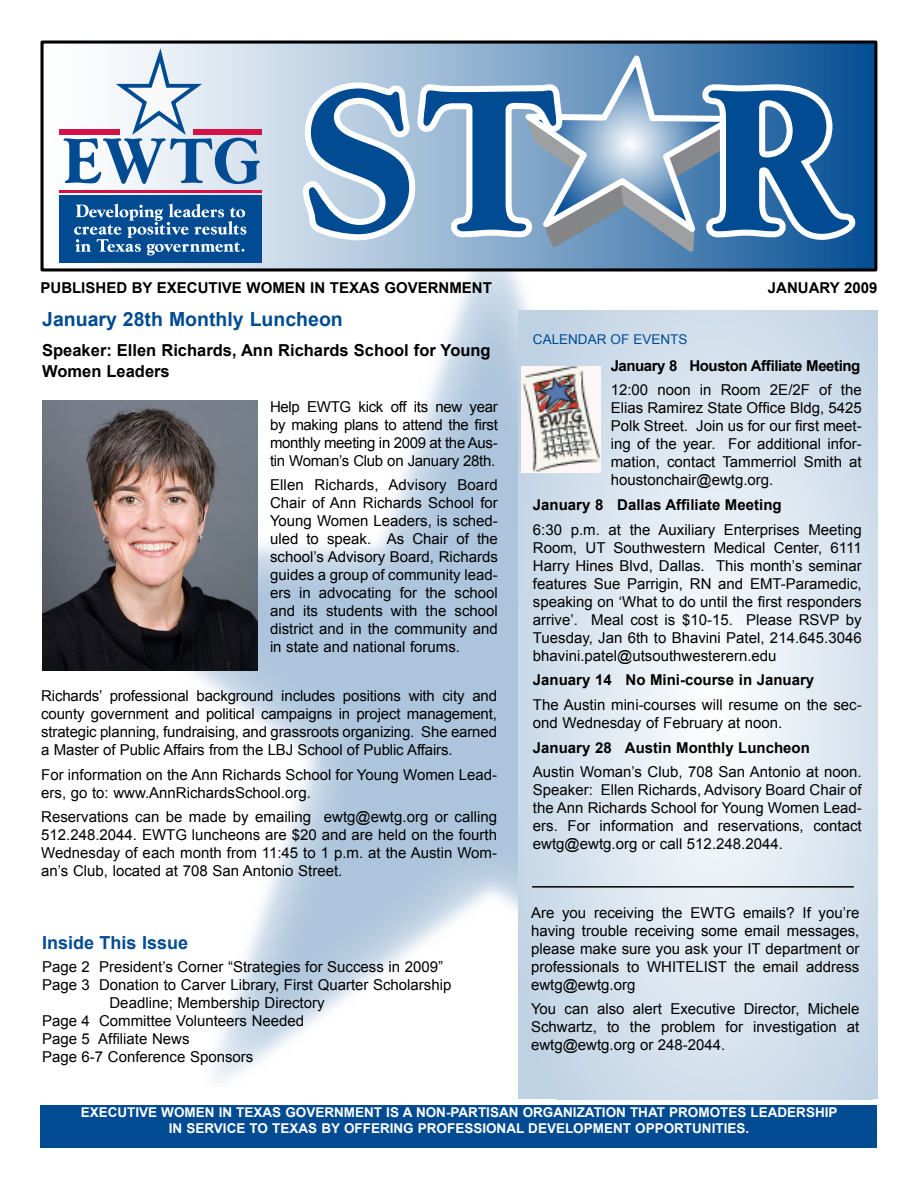
<style>
.page{position:relative;width:918px;height:1188px;background:#fff}
.page>*{position:absolute;margin:0;border:0;box-sizing:border-box;transform-origin:0 0}
.t1{font:700 19.5px "Arial";color:#004b92}
.t2{font:700 18px "Arial";color:#004b92}
.t3{font:700 16.5px/21px "Arial";color:#000}
.t4{font:15px/18px "Arial";color:#000;text-align:justify}
.t5{font:700 15px "Arial";color:#000}
.t6{font:700 15px "Arial";letter-spacing:-.03em;color:#000}
.t7{font:700 13.5px "Arial";color:#fff}
.t8{font:13.5px "Arial";color:#004b92}
</style>
<div class="page">
<img style="left:40px;top:190px;width:833px;height:894px">
<div style="left:40px;top:1105px;width:837px;height:43px;background:#004b92"></div>
<div style="left:42px;top:42px;width:834px;height:228px;background:linear-gradient(to right,#fff,#105699)"></div>
<div style="left:41px;top:41px;width:836px;height:230px;border:3px solid #000"></div>
<svg style="left:509px;top:42px;width:231px;height:16px;background:#5781a9"></svg>
<svg style="left:297px;top:76px;width:564px;height:170px;background:#9ab8d4"></svg>
<svg style="left:309px;top:88px;width:100px;height:146px"></svg>
<svg style="left:424px;top:58px;width:425px;height:200px;background:#6c95bc"></svg>
<div style="left:60px;top:195px;width:202px;height:68px;background:#004b92"></div>
<div style="left:60px;top:130px;width:60px;height:5px;background:#d51246"></div>
<div style="left:193px;top:130px;width:69px;height:5px;background:#d51246"></div>
<svg style="left:64px;top:41px;width:196px;height:143px"></svg>
<hr style="left:59px;top:190px;width:203px;height:3px;background:#d51246">
<svg style="left:74px;top:204px;width:172px;height:51px"></svg>
<svg style="left:518px;top:311px;width:360px;height:788px;background:#dae5ef"></svg>
<img style="left:521px;top:366px;width:80px;height:106px">
<hr style="left:532px;top:886px;width:322px;height:2px;background:#000">
<img style="left:42px;top:400px;width:216px;height:270px">
<p class="t5" style="left:40px;top:279px;width:453px">PUBLISHED BY EXECUTIVE WOMEN IN TEXAS GOVERNMENT</p>
<p class="t5" style="left:768px;top:279px;width:111px">JANUARY 2009</p>
<h1 class="t1" style="left:42px;top:308px;width:302px">January 28th Monthly Luncheon</h1>
<p class="t3" style="left:42px;top:339px;width:450px">Speaker: Ellen Richards, Ann Richards School for Young<br>Women Leaders</p>
<p class="t4" style="left:270px;top:398px;width:229px">Help EWTG kick off its new year by making plans to attend the first monthly meeting in 2009 at the Aus&shy;tin Woman’s Club on January 28th.</p>
<p class="t4" style="left:270px;top:476px;width:229px">Ellen Richards, Advisory Board Chair of Ann Richards School for Young Women Leaders, is sched&shy;uled to speak. As Chair of the school’s Advisory Board, Richards guides a group of community lead&shy;ers in advocating for the school and its students with the school district and in the community and in state and national forums.</p>
<p class="t4" style="left:41px;top:687px;width:457px">Richards’ professional background includes positions with city and county government and political campaigns in project management, strategic planning, fundraising, and grassroots organizing. She earned a Master of Public Affairs from the LBJ School of Public Affairs.</p>
<p class="t4" style="left:41px;top:765px;width:457px">For information on the Ann Richards School for Young Women Lead&shy;ers, go to: www.AnnRichardsSchool.org.</p>
<p class="t4" style="left:41px;top:808px;width:457px">Reservations can be made by emailing ewtg@ewtg.org or calling 512.248.2044. EWTG luncheons are $20 and are held on the fourth Wednesday of each month from 11:45 to 1 p.m. at the Austin Wom&shy;an’s Club, located at 708 San Antonio Street.</p>
<p class="t2" style="left:42px;top:933px;width:148px">Inside This Issue</p>
<p class="t4" style="left:42px;top:957px;width:403px">Page 2 President’s Corner “Strategies for Success in 2009”</p>
<p class="t4" style="left:42px;top:975px;width:411px">Page 3 Donation to Carver Library, First Quarter Scholarship</p>
<p class="t4" style="left:110px;top:993px;width:217px">Deadline; Membership Directory</p>
<p class="t4" style="left:42px;top:1011px;width:264px">Page 4 Committee Volunteers Needed</p>
<p class="t4" style="left:42px;top:1029px;width:149px">Page 5 Affiliate News</p>
<p class="t4" style="left:42px;top:1047px;width:213px">Page 6-7 Conference Sponsors</p>
<p class="t8" style="left:533px;top:331px;width:156px">CALENDAR OF EVENTS</p>
<p class="t6" style="left:611px;top:357px;width:251px">January 8 Houston Affiliate Meeting</p>
<p class="t4" style="left:611px;top:381px;width:253px">12:00 noon in Room 2E/2F of the Elias Ramirez State Office Bldg, 5425<br>Polk Street. Join us for our first meet&shy;ing of the year. For additional infor&shy;mation, contact Tammerriol Smith at houstonchair@ewtg.org.</p>
<p class="t5" style="left:533px;top:496px;width:250px">January 8 Dallas Affiliate Meeting</p>
<p class="t4" style="left:533px;top:520px;width:330px">6:30 p.m. at the Auxiliary Enterprises Meeting Room, UT Southwestern Medical Center, 6111<br>Harry Hines Blvd, Dallas. This month’s seminar features Sue Parrigin, RN and EMT-Paramedic, speaking on ‘What to do until the first responders arrive’. Meal cost is $10-15. Please RSVP by Tuesday, Jan 6th to Bhavini Patel, 214.645.3046 bhavini.patel@utsouthwesterern.edu</p>
<p class="t5" style="left:533px;top:672px;width:283px">January 14 No Mini-course in January</p>
<p class="t4" style="left:533px;top:696px;width:330px">The Austin mini-courses will resume on the sec&shy;ond Wednesday of February at noon.</p>
<p class="t5" style="left:533px;top:739px;width:278px">January 28 Austin Monthly Luncheon</p>
<p class="t4" style="left:533px;top:763px;width:330px">Austin Woman’s Club, 708 San Antonio at noon.<br>Speaker: Ellen Richards, Advisory Board Chair of the Ann Richards School for Young Women Lead&shy;ers. For information and reservations, contact ewtg@ewtg.org or call 512.248.2044.</p>
<p class="t4" style="left:531px;top:904px;width:330px">Are you receiving the EWTG emails? If you’re having trouble receiving some email messages, please make sure you ask your IT department or professionals to WHITELIST the email address ewtg@ewtg.org</p>
<p class="t4" style="left:531px;top:1000px;width:330px">You can also alert Executive Director, Michele Schwartz, to the problem for investigation at ewtg@ewtg.org or 248-2044.</p>
<p class="t7" style="left:81px;top:1105px;width:19px">Executive</p>
<p class="t7" style="left:161px;top:1105px;width:24px">Women</p>
<p class="t7" style="left:219px;top:1105px;width:36px">in Texas</p>
<p class="t7" style="left:285px;top:1105px;width:21px">Government</p>
<p class="t7" style="left:386px;top:1105px;width:41px">is anon</p>
<p class="t7" style="left:446px;top:1105px;width:14px">-partisan</p>
<p class="t7" style="left:523px;top:1105px;width:10px">organi</p>
<p class="t7" style="left:577px;top:1105px;width:18px">zation</p>
<p class="t7" style="left:630px;top:1105px;width:10px">that</p>
<p class="t7" style="left:669px;top:1105px;width:11px">promotes</p>
<p class="t7" style="left:751px;top:1105px;width:10px">leadership</p>
<p class="t7" style="left:169px;top:1121px;width:27px">in service</p>
<p class="t7" style="left:250px;top:1121px;width:41px">to Texas</p>
<p class="t7" style="left:321px;top:1121px;width:59px">by offering</p>
<p class="t7" style="left:418px;top:1121px;width:11px">pro</p>
<p class="t7" style="left:447px;top:1121px;width:18px">fessional</p>
<p class="t7" style="left:528px;top:1121px;width:11px">development</p>
<p class="t7" style="left:635px;top:1121px;width:10px">opportunities</p>
<p class="t7" style="left:745px;top:1121px;width:5px">.</p>
</div>
